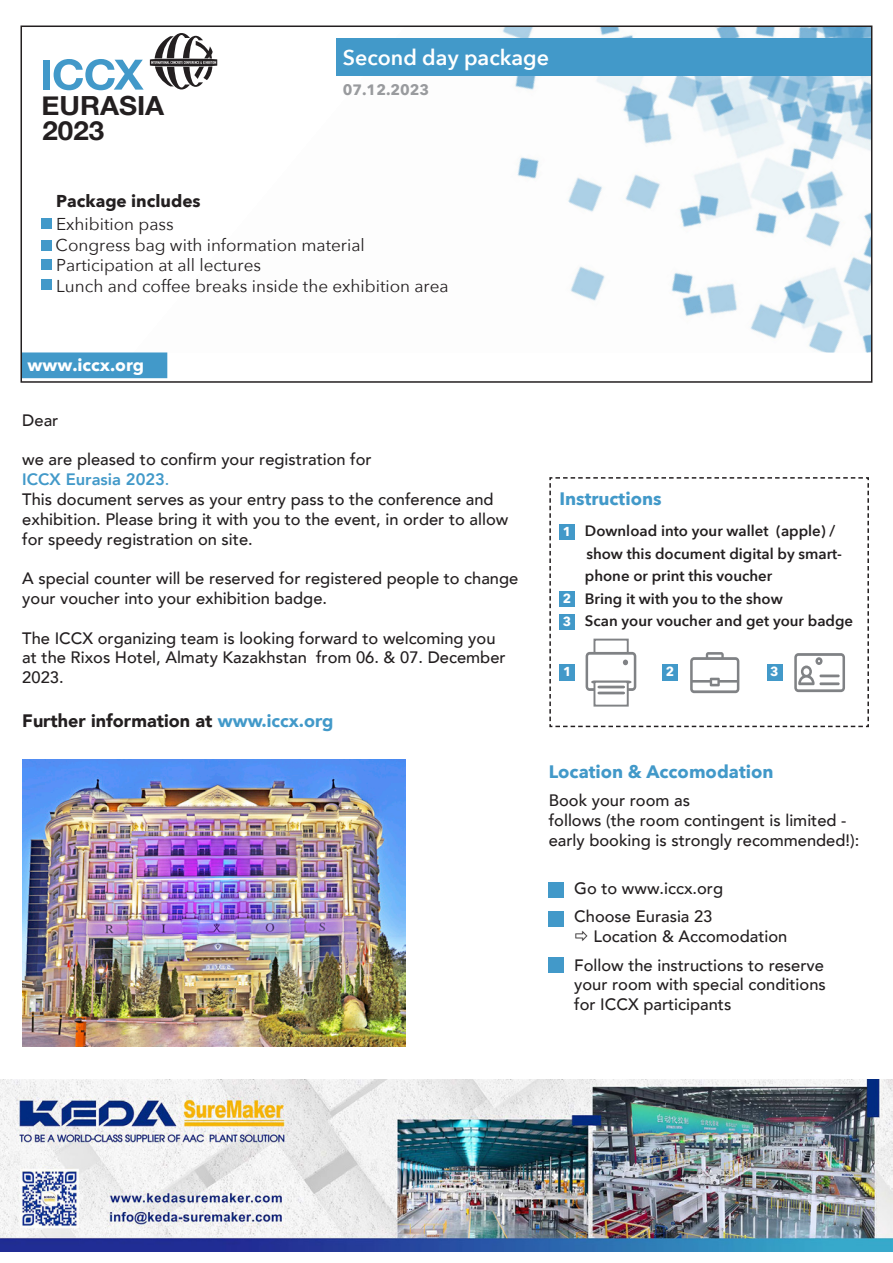
<style>
.page{position:relative;width:893px;height:1263px;background:#fff}
.page>*{position:absolute;margin:0;border:0;box-sizing:border-box;transform-origin:0 0}
.t1{font:700 26.4px/24.3px "Helvetica Neue";color:#231f20;scale:1.05 1}
.t2{font:600 21.45px "Avenir Next";color:#fff}
.t3{font:700 18px "Avenir Next";color:#4299c9}
.t4{font:900 18px "Avenir";color:#231f20}
.t5{font:17.1px/20.5px "Avenir Next";color:#231f20}
.t6{font:700 17.1px "Avenir Next";color:#231f20}
.t7{font:700 17.1px "Avenir Next";color:#fff}
.t8{font:500 16.5px/19.8px "Avenir";color:#231f20}
.t9{font:600 15px "Avenir Next";color:#231f20}
.t10{font:700 15px "Avenir Next";color:#999b9e}
.t11{font:700 12.9px "Avenir Next";color:#fff}
.s1{font-weight:800;color:#4299c9}
.s2{color:#4299c9}
.s3{font-weight:700;font-size:12.9px;color:#fff}
</style>
<div class="page">
<svg style="left:549px;top:477px;width:320px;height:250px"></svg>
<div style="left:559px;top:664px;width:16px;height:17px;background:#4299c9"></div>
<div style="left:662px;top:664px;width:16px;height:17px;background:#4299c9"></div>
<div style="left:767px;top:664px;width:15px;height:17px;background:#4299c9"></div>
<img style="left:22px;top:759px;width:384px;height:288px">
<div style="left:549px;top:882px;width:15px;height:15px;background:#4299c9"></div>
<div style="left:549px;top:911px;width:15px;height:15px;background:#4299c9"></div>
<div style="left:549px;top:957px;width:15px;height:15px;background:#4299c9"></div>
<img style="left:0;top:1079px;width:892px;height:173px">
<img style="left:149px;top:29px;width:720px;height:324px">
<svg style="left:54px;top:59px;width:90px;height:31px"></svg>
<div style="left:43px;top:60px;width:7px;height:30px;background:#4299c9"></div>
<svg style="left:150px;top:33px;width:67px;height:56px"></svg>
<div style="left:336px;top:39px;width:535px;height:37px;background:#4299c9"></div>
<div style="left:41px;top:218px;width:10px;height:10px;background:#4299c9"></div>
<div style="left:41px;top:241px;width:10px;height:10px;background:#4299c9"></div>
<div style="left:41px;top:259px;width:10px;height:10px;background:#4299c9"></div>
<div style="left:41px;top:280px;width:10px;height:10px;background:#4299c9"></div>
<div style="left:22px;top:352px;width:145px;height:26px;background:#4299c9"></div>
<div style="left:21px;top:26px;width:851px;height:357px;border:2px solid #231f20"></div>
<h1 class="t1" style="left:42px;top:94px;width:118px">EURASIA<br>2023</h1>
<h2 class="t2" style="left:343px;top:39px;width:208px">Second day package</h2>
<p class="t10" style="left:343px;top:76px;width:88px">07.12.2023</p>
<p class="t6" style="left:56px;top:186px;width:146px">Package includes</p>
<p class="t5" style="left:56px;top:213px;width:395px">Exhibition pass<br>Congress bag with information material Participation at all lectures<br>Lunch and coffee breaks inside the exhibition area</p>
<p class="t7" style="left:28px;top:350px;width:118px">www.iccx.org</p>
<p class="t8" style="left:22px;top:409px;width:38px">Dear</p>
<p class="t8" style="left:22px;top:449px;width:487px">we are pleased to confirm your registration for<br><span class="s1">ICCX Eurasia 2023</span><span class="s2">.<br></span>This document serves as your entry pass to the conference and exhibition. Please bring it with you to the event, in order to allow for speedy registration on site.</p>
<p class="t8" style="left:22px;top:568px;width:498px">A special counter will be reserved for registered people to change your voucher into your exhibition badge.</p>
<p class="t8" style="left:22px;top:627px;width:485px">The ICCX organizing team is looking forward to welcoming you at the Rixos Hotel, Almaty Kazakhstan from 06. &amp; 07. December<br>2023.</p>
<p class="t4" style="left:22px;top:705px;width:313px">Further information at <span class="s2">www.iccx.org</span></p>
<p class="t3" style="left:559px;top:483px;width:104px">Instructions</p>
<p class="t9" style="left:563px;top:518px;width:274px"><span class="s3">1</span> Download into your wallet (apple) /</p>
<p class="t9" style="left:586px;top:540px;width:257px">show this document digital by smart-</p>
<p class="t9" style="left:585px;top:563px;width:189px">phone or print this voucher</p>
<p class="t9" style="left:563px;top:585px;width:221px"><span class="s3">2</span> Bring it with you to the show</p>
<p class="t9" style="left:563px;top:608px;width:292px"><span class="s3">3</span> Scan your voucher and get your badge</p>
<p class="t11" style="left:563px;top:660px;width:10px">1</p>
<p class="t11" style="left:666px;top:660px;width:10px">2</p>
<p class="t11" style="left:770px;top:660px;width:10px">3</p>
<p class="t3" style="left:549px;top:756px;width:226px">Location &amp; Accomodation</p>
<p class="t8" style="left:549px;top:790px;width:312px">Book your room as<br>follows (the room contingent is limited - early booking is strongly recommended!):</p>
<p class="t8" style="left:574px;top:873px;width:150px;line-height:28.3px">Go to www.iccx.org<br>Choose Eurasia 23</p>
<p class="t8" style="left:574px;top:921px;width:251px;line-height:28.3px;text-indent:19px">Location &amp; Accomodation<br>Follow the instructions to reserve</p>
<p class="t8" style="left:574px;top:974px;width:253px">your room with special conditions for ICCX participants</p>
</div>
